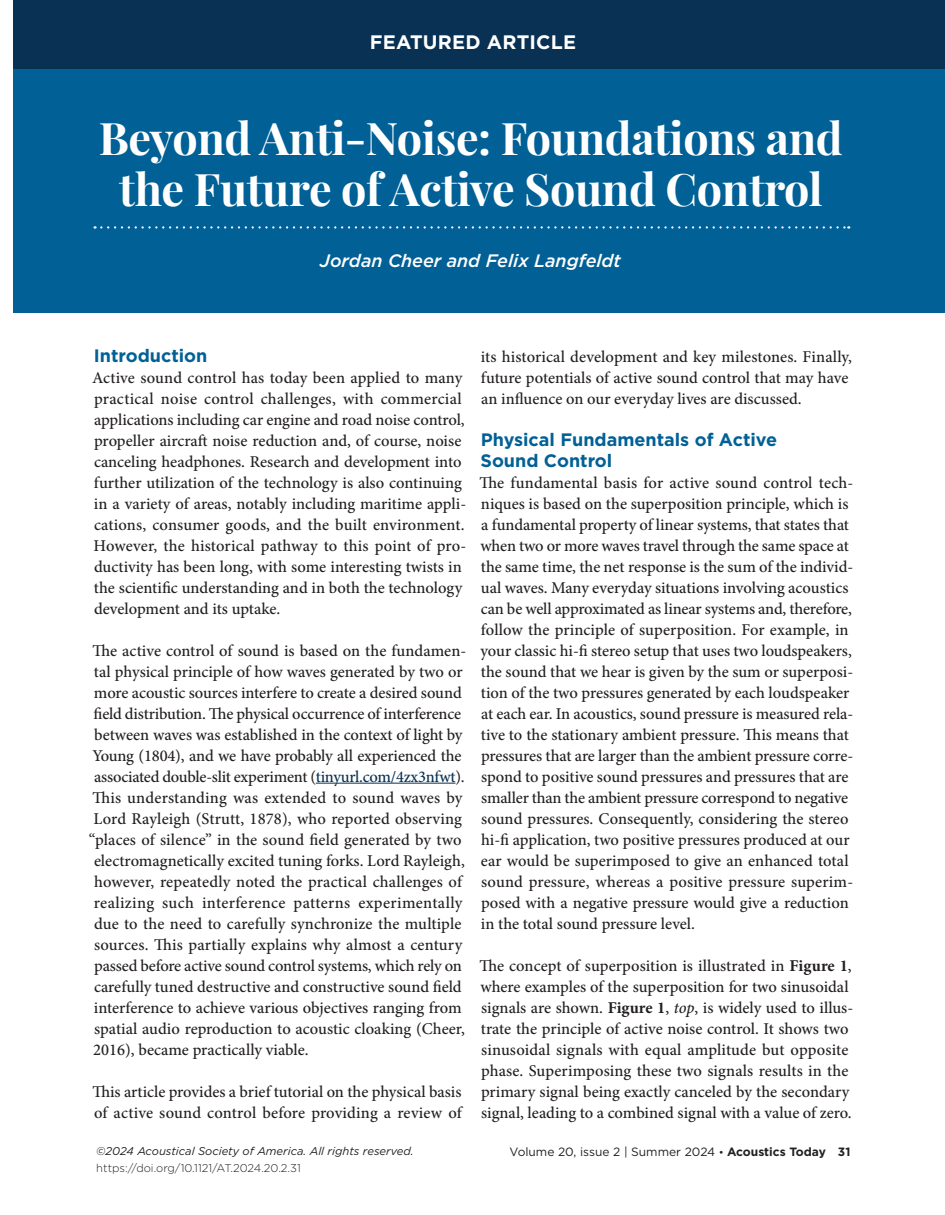
<style>
.page{position:relative;width:945px;height:1215px;background:#fff}
.page>*{position:absolute;margin:0;border:0;box-sizing:border-box;transform-origin:0 0}
.t1{font:700 45px/51px "Playfair Display";letter-spacing:-.01em;color:#fff;text-align:center}
.t2{font:700 19.5px "Gotham";letter-spacing:.01em;color:#fff}
.t3{font:700 18px/21px "Gotham";color:#016096}
.t4{font:italic 500 18px "Gotham";color:#fff}
.t5{font:500 16.5px/21px "Minion Pro";color:#231f20}
.t6{font:500 16.5px "Minion Pro";letter-spacing:.02em;color:#231f20}
.t7{font:12px "Gotham";color:#231f20}
.t8{font:italic 11.25px "Gotham";color:#231f20}
.t9{font:300 11.25px "Gotham";color:#231f20}
.s1{color:#093153}
.s2{font-weight:700}
.s3{font-style:italic}
.s4{font-size:10.5px}
</style>
<div class="page">
<div style="left:14px;top:0;width:931px;height:69px;background:#093153"></div>
<div style="left:14px;top:69px;width:931px;height:244px;background:#016096"></div>
<svg style="left:95px;top:226px;width:754px;height:3px"></svg>
<hr style="left:316px;top:783px;width:139px;height:1px;background:#093153">
<p class="t2" style="left:370px;top:29px;width:208px">FEATURED ARTICLE</p>
<h1 class="t1" style="left:99px;top:112px;width:746px">Beyond Anti-Noise: Foundations and the Future of Active Sound Control</h1>
<p class="t4" style="left:320px;top:248px;width:303px">Jordan Cheer and Felix Langfeldt</p>
<p class="t3" style="left:94px;top:345px;width:115px">Introduction</p>
<p class="t5" style="left:92px;top:367px;width:376px">Active sound control has today been applied to many practical noise control challenges, with commercial applications including car engine and road noise control, propeller aircraft noise reduction and, of course, noise canceling headphones. Research and development into further utilization of the technology is also continuing in a variety of areas, notably including maritime appli&shy;cations, consumer goods, and the built environment.<br>However, the historical pathway to this point of pro&shy;ductivity has been long, with some interesting twists in the scientific understanding and in both the technology development and its uptake.</p>
<p class="t5" style="left:92px;top:640px;width:375px">The active control of sound is based on the fundamen-</p>
<p class="t5" style="left:94px;top:661px;width:370px">tal physical principle of how waves generated by two or</p>
<p class="t5" style="left:94px;top:682px;width:369px">more acoustic sources interfere to create a desired sound</p>
<p class="t5" style="left:94px;top:703px;width:369px">field distribution. The physical occurrence of interference</p>
<p class="t5" style="left:94px;top:724px;width:370px">between waves was established in the context of light by</p>
<p class="t5" style="left:92px;top:745px;width:371px">Young (1804), and we have probably all experienced the</p>
<p class="t5" style="left:94px;top:766px;width:372px">associated double-slit experiment (<span class="s1">tinyurl.com/4zx3nfwt</span>).</p>
<p class="t5" style="left:92px;top:787px;width:372px">This understanding was extended to sound waves by</p>
<p class="t5" style="left:94px;top:808px;width:370px">Lord Rayleigh (Strutt, 1878), who reported observing</p>
<p class="t5" style="left:89px;top:829px;width:374px">“places of silence” in the sound field generated by two</p>
<p class="t5" style="left:94px;top:850px;width:372px">electromagnetically excited tuning forks. Lord Rayleigh,</p>
<p class="t5" style="left:94px;top:871px;width:369px">however, repeatedly noted the practical challenges of</p>
<p class="t6" style="left:94px;top:891px;width:370px">realizing such interference patterns experimentally</p>
<p class="t5" style="left:94px;top:913px;width:369px">due to the need to carefully synchronize the multiple</p>
<p class="t5" style="left:94px;top:934px;width:370px">sources. This partially explains why almost a century</p>
<p class="t5" style="left:94px;top:955px;width:369px">passed before active sound control systems, which rely on</p>
<p class="t5" style="left:94px;top:976px;width:369px">carefully tuned destructive and constructive sound field</p>
<p class="t5" style="left:94px;top:997px;width:369px">interference to achieve various objectives ranging from</p>
<p class="t5" style="left:94px;top:1018px;width:372px">spatial audio reproduction to acoustic cloaking (Cheer,</p>
<p class="t5" style="left:93px;top:1039px;width:217px">2016), became practically viable.</p>
<p class="t5" style="left:92px;top:1081px;width:371px">This article provides a brief tutorial on the physical basis of active sound control before providing a review of</p>
<p class="t8" style="left:96px;top:1144px;width:319px">©2024 Acoustical Society of America. All rights reserved.</p>
<p class="t9" style="left:96px;top:1160px;width:206px">https://doi.org/10.1121/AT.2024.20.2.31</p>
<p class="t5" style="left:481px;top:346px;width:373px">its historical development and key milestones. Finally, future potentials of active sound control that may have an influence on our everyday lives are discussed.</p>
<p class="t3" style="left:481px;top:429px;width:298px">Physical Fundamentals of Active<br>Sound Control</p>
<p class="t5" style="left:479px;top:472px;width:375px">The fundamental basis for active sound control tech&shy;niques is based on the superposition principle, which is a fundamental property of linear systems, that states that when two or more waves travel through the same space at the same time, the net response is the sum of the individ&shy;ual waves. Many everyday situations involving acoustics can be well approximated as linear systems and, therefore, follow the principle of superposition. For example, in your classic hi-fi stereo setup that uses two loudspeakers, the sound that we hear is given by the sum or superposi&shy;tion of the two pressures generated by each loudspeaker at each ear. In acoustics, sound pressure is measured rela&shy;tive to the stationary ambient pressure. This means that pressures that are larger than the ambient pressure corre&shy;spond to positive sound pressures and pressures that are smaller than the ambient pressure correspond to negative sound pressures. Consequently, considering the stereo hi-fi application, two positive pressures produced at our ear would be superimposed to give an enhanced total sound pressure, whereas a positive pressure superim&shy;posed with a negative pressure would give a reduction in the total sound pressure level.</p>
<p class="t5" style="left:479px;top:955px;width:375px">The concept of superposition is illustrated in <span class="s2">Figure 1</span>, where examples of the superposition for two sinusoidal signals are shown. <span class="s2">Figure 1</span>, <span class="s3">top</span>, is widely used to illus&shy;trate the principle of active noise control. It shows two sinusoidal signals with equal amplitude but opposite phase. Superimposing these two signals results in the primary signal being exactly canceled by the secondary signal, leading to a combined signal with a value of zero.</p>
<p class="t7" style="left:510px;top:1144px;width:342px">Volume 20, issue 2 | Summer 2024 <span class="s4">•</span> <span class="s2">Acoustics Today 31</span></p>
</div>
